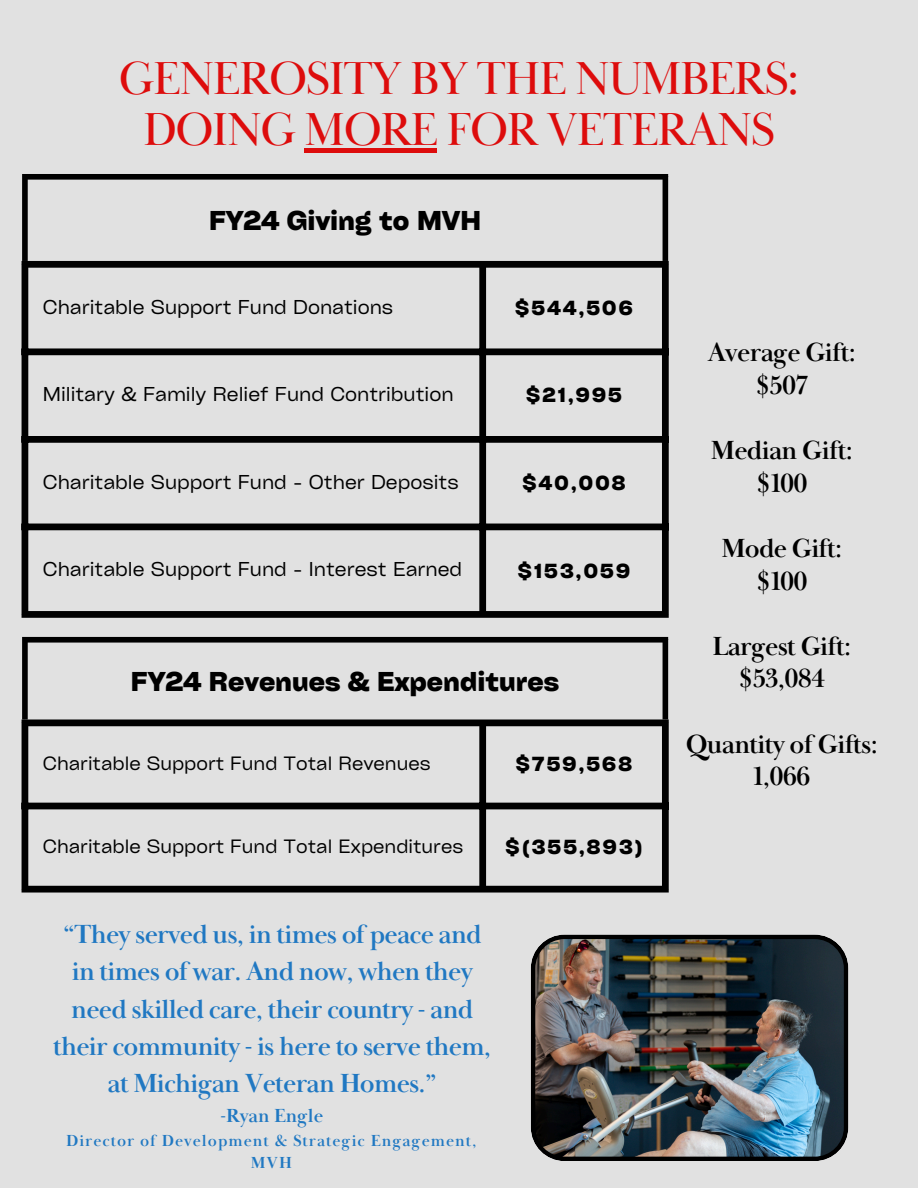
<style>
.page{position:relative;width:918px;height:1188px;background:#e1e1e1}
.page>*{position:absolute;margin:0;border:0;box-sizing:border-box;transform-origin:0 0}
.t1{font:47.55px/51.8px "Baskerville Display PT";letter-spacing:-.03em;color:#dd0c0c;text-align:center}
.t2{font:700 27px/37.2px "Baskerville Display PT";letter-spacing:-.03em;color:#2078c2;text-align:center}
.t3{font:700 27px "Baskerville Display PT";letter-spacing:-.03em;color:#000}
.t4{font:700 26.1px "Cy Grotesk Key";color:#000}
.t5{font:700 19.5px "Cy Grotesk Key";letter-spacing:.115em;color:#000}
.t6{font:700 19.5px "Baskerville Display PT";letter-spacing:-.005em;color:#2078c2}
.t7{font:19.2px "Cy Grotesk Key";color:#000}
.t8{font:18.45px "Cy Grotesk Key";color:#000}
.t9{font:700 16.5px/22.5px "Baskerville Display PT";letter-spacing:.06em;color:#2078c2;text-align:center}
</style>
<div class="page">
<div style="left:22px;top:180px;width:6px;height:81px;background:#000"></div>
<div style="left:663px;top:180px;width:5px;height:81px;background:#000"></div>
<div style="left:22px;top:174px;width:646px;height:6px;background:#000"></div>
<div style="left:22px;top:268px;width:6px;height:343px;background:#000"></div>
<div style="left:479px;top:268px;width:7px;height:343px;background:#000"></div>
<div style="left:662px;top:268px;width:7px;height:343px;background:#000"></div>
<div style="left:22px;top:261px;width:647px;height:7px;background:#000"></div>
<div style="left:22px;top:348px;width:647px;height:7px;background:#000"></div>
<div style="left:22px;top:436px;width:647px;height:7px;background:#000"></div>
<div style="left:22px;top:524px;width:647px;height:6px;background:#000"></div>
<div style="left:22px;top:611px;width:647px;height:7px;background:#000"></div>
<img style="left:531px;top:935px;width:317px;height:226px">
<hr style="left:305px;top:149px;width:132px;height:4px;background:#dd0c0c">
<div style="left:22px;top:643px;width:6px;height:77px;background:#000"></div>
<div style="left:663px;top:643px;width:5px;height:77px;background:#000"></div>
<div style="left:22px;top:637px;width:646px;height:6px;background:#000"></div>
<div style="left:22px;top:726px;width:6px;height:160px;background:#000"></div>
<div style="left:479px;top:726px;width:7px;height:160px;background:#000"></div>
<div style="left:662px;top:726px;width:7px;height:160px;background:#000"></div>
<div style="left:22px;top:720px;width:647px;height:6px;background:#000"></div>
<div style="left:22px;top:803px;width:647px;height:6px;background:#000"></div>
<div style="left:22px;top:886px;width:647px;height:7px;background:#000"></div>
<p class="t1" style="left:119px;top:54px;width:682px">GENEROSITY BY THE NUMBERS:<br>DOING MORE FOR VETERANS</p>
<h1 class="t4" style="left:209px;top:204px;width:274px">FY24 Giving to MVH</h1>
<p class="t7" style="left:43px;top:295px;width:352px">Charitable Support Fund Donations</p>
<p class="t5" style="left:515px;top:295px;width:119px">$544,506</p>
<p class="t7" style="left:43px;top:382px;width:412px">Military &amp; Family Relief Fund Contribution</p>
<p class="t5" style="left:526px;top:383px;width:97px">$21,995</p>
<p class="t7" style="left:43px;top:470px;width:417px">Charitable Support Fund - Other Deposits</p>
<p class="t5" style="left:522px;top:471px;width:105px">$40,008</p>
<p class="t7" style="left:43px;top:557px;width:421px">Charitable Support Fund - Interest Earned</p>
<p class="t5" style="left:518px;top:558px;width:114px">$153,059</p>
<p class="t4" style="left:131px;top:665px;width:430px">FY24 Revenues &amp; Expenditures</p>
<p class="t8" style="left:43px;top:752px;width:389px">Charitable Support Fund Total Revenues</p>
<p class="t5" style="left:516px;top:752px;width:118px">$759,568</p>
<p class="t8" style="left:43px;top:835px;width:422px">Charitable Support Fund Total Expenditures</p>
<p class="t5" style="left:506px;top:835px;width:138px">$(355,893)</p>
<p class="t2" style="left:53px;top:917px;width:440px">“They served us, in times of peace and in times of war. And now, when they need skilled care, their country - and their community - is here to serve them, at Michigan Veteran Homes.”</p>
<p class="t6" style="left:221px;top:1104px;width:104px">-Ryan Engle</p>
<p class="t9" style="left:66px;top:1130px;width:412px">Director of Development &amp; Strategic Engagement,<br>MVH</p>
<p class="t3" style="left:708px;top:336px;width:150px">Average Gift:</p>
<p class="t3" style="left:755px;top:369px;width:55px">$507</p>
<p class="t3" style="left:711px;top:434px;width:143px">Median Gift:</p>
<p class="t3" style="left:756px;top:466px;width:53px">$100</p>
<p class="t3" style="left:721px;top:532px;width:122px">Mode Gift:</p>
<p class="t3" style="left:756px;top:564px;width:53px">$100</p>
<p class="t3" style="left:712px;top:630px;width:140px">Largest Gift:</p>
<p class="t3" style="left:738px;top:662px;width:89px">$53,084</p>
<p class="t3" style="left:686px;top:727px;width:193px">Quantity of Gifts:</p>
<p class="t3" style="left:753px;top:760px;width:59px">1,066</p>
</div>
